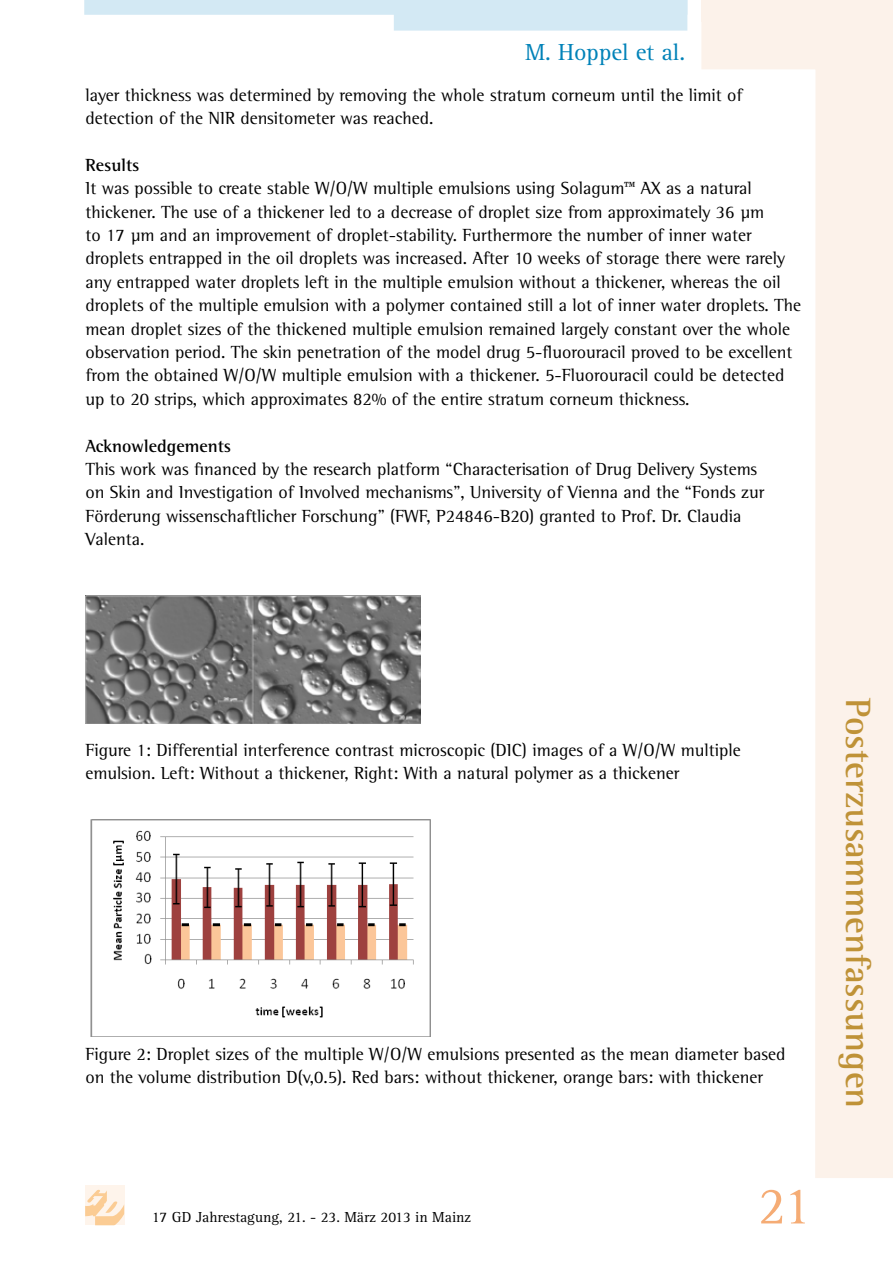
<style>
.page{position:relative;width:893px;height:1263px;background:#fff}
.page>*{position:absolute;margin:0;border:0;box-sizing:border-box;transform-origin:0 0}
.t1{font:54px "Agfa Rotis Serif";color:#f5ac75}
.t2{font:700 36px "Agfa Rotis Semi Serif";color:#bf9237}
.t3{font:24px "Agfa Rotis Serif";color:#0082b8}
.t4{font:18px/23.4px "Agfa Rotis Semi Serif";color:#000}
.t5{font:700 18px "Agfa Rotis Semi Serif";color:#000}
.t6{font:15px "Agfa Rotis Serif";color:#000}
</style>
<div class="page">
<svg style="left:701px;top:21px;width:192px;height:1157px"></svg>
<div style="left:85px;top:1186px;width:39px;height:39px;background:#fef4eb"></div>
<svg style="left:85px;top:1189px;width:39px;height:36px"></svg>
<svg style="left:84px;top:0;width:603px;height:31px"></svg>
<div style="left:701px;top:0;width:192px;height:21px;background:#fcf2ea"></div>
<img style="left:85px;top:595px;width:336px;height:128px">
<img style="left:91px;top:819px;width:340px;height:217px">
<h3 class="t3" style="left:525px;top:38px;width:162px">M. Hoppel et al.</h3>
<p class="t4" style="left:85px;top:83px;width:659px">layer thickness was determined by removing the whole stratum corneum until the limit of detection of the NIR densitometer was reached.</p>
<p class="t5" style="left:85px;top:154px;width:55px">Results</p>
<p class="t4" style="left:85px;top:177px;width:717px">It was possible to create stable W/O/W multiple emulsions using Solagum™ AX as a natural thickener. The use of a thickener led to a decrease of droplet size from approximately 36 µm<br>to 17 µm and an improvement of droplet-stability. Furthermore the number of inner water droplets entrapped in the oil droplets was increased. After 10 weeks of storage there were rarely any entrapped water droplets left in the multiple emulsion without a thickener, whereas the oil droplets of the multiple emulsion with a polymer contained still a lot of inner water droplets. The mean droplet sizes of the thickened multiple emulsion remained largely constant over the whole observation period. The skin penetration of the model drug 5-fluorouracil proved to be excellent from the obtained W/O/W multiple emulsion with a thickener. 5-Fluorouracil could be detected up to 20 strips, which approximates 82% of the entire stratum corneum thickness.</p>
<p class="t5" style="left:85px;top:435px;width:147px">Acknowledgements</p>
<p class="t4" style="left:85px;top:457px;width:681px">This work was financed by the research platform “Characterisation of Drug Delivery Systems on Skin and Investigation of Involved mechanisms”, University of Vienna and the “Fonds zur Förderung wissenschaftlicher Forschung” (FWF, P24846-B20) granted to Prof. Dr. Claudia Valenta.</p>
<p class="t4" style="left:85px;top:738px;width:657px">Figure 1: Differential interference contrast microscopic (DIC) images of a W/O/W multiple emulsion. Left: Without a thickener, Right: With a natural polymer as a thickener</p>
<p class="t4" style="left:85px;top:1042px;width:702px">Figure 2: Droplet sizes of the multiple W/O/W emulsions presented as the mean diameter based on the volume distribution D(v,0.5). Red bars: without thickener, orange bars: with thickener</p>
<h2 class="t2" style="left:880px;top:698px;width:411px;rotate:90deg">Posterzusammenfassungen</h2>
<p class="t6" style="left:152px;top:1208px;width:321px">17 GD Jahrestagung, 21. - 23. März 2013 in Mainz</p>
<h1 class="t1" style="left:758px;top:1175px;width:55px">21</h1>
</div>
